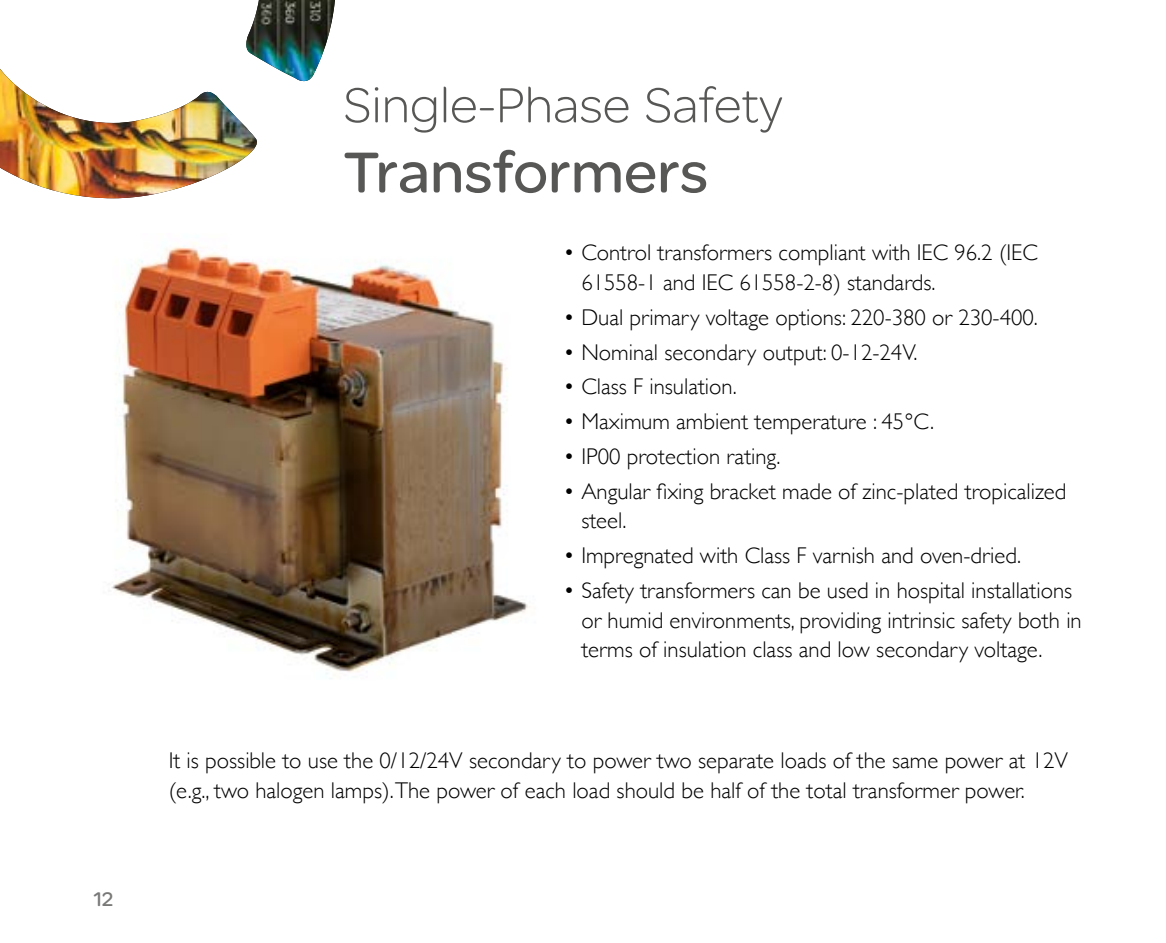
<style>
.page{position:relative;width:1166px;height:943px;background:#fff}
.page>*{position:absolute;margin:0;border:0;box-sizing:border-box;transform-origin:0 0}
.t1{font:61.25px "SE Optimist";color:#575756}
.t2{font:300 52.5px "SE Optimist";color:#575756}
.t3{font:300 22.75px/29.8px "Gill Sans";color:#000}
.t4{font:21px "SE Optimist";color:#575756}
</style>
<div class="page">
<img style="left:0;top:0;width:335px;height:198px">
<img style="left:111px;top:243px;width:419px;height:436px">
<p class="t4" style="left:94px;top:884px;width:21px">12</p>
<h2 class="t2" style="left:343px;top:70px;width:441px">Single-Phase Safety</h2>
<h1 class="t1" style="left:343px;top:129px;width:366px">Transformers</h1>
<p class="t3" style="left:581px;top:237px;width:458px;text-indent:-18px">• Control transformers compliant with IEC 96.2 (IEC<br>61558-1 and IEC 61558-2-8) standards.</p>
<p class="t3" style="left:564px;top:301px;width:476px">• Dual primary voltage options: 220-380 or 230-400.</p>
<p class="t3" style="left:564px;top:336px;width:355px">• Nominal secondary output: 0-12-24V.</p>
<p class="t3" style="left:564px;top:371px;width:175px">• Class F insulation.</p>
<p class="t3" style="left:564px;top:405px;width:372px">• Maximum ambient temperature : 45°C.</p>
<p class="t3" style="left:564px;top:440px;width:218px">• IP00 protection rating.</p>
<p class="t3" style="left:581px;top:475px;width:486px;text-indent:-18px">• Angular fixing bracket made of zinc-plated tropicalized steel.</p>
<p class="t3" style="left:564px;top:539px;width:459px">• Impregnated with Class F varnish and oven-dried.</p>
<p class="t3" style="left:581px;top:574px;width:502px;text-indent:-18px">• Safety transformers can be used in hospital installations or humid environments, providing intrinsic safety both in terms of insulation class and low secondary voltage.</p>
<p class="t3" style="left:169px;top:744px;width:901px">It is possible to use the 0/12/24V secondary to power two separate loads of the same power at 12V (e.g., two halogen lamps).The power of each load should be half of the total transformer power.</p>
</div>
